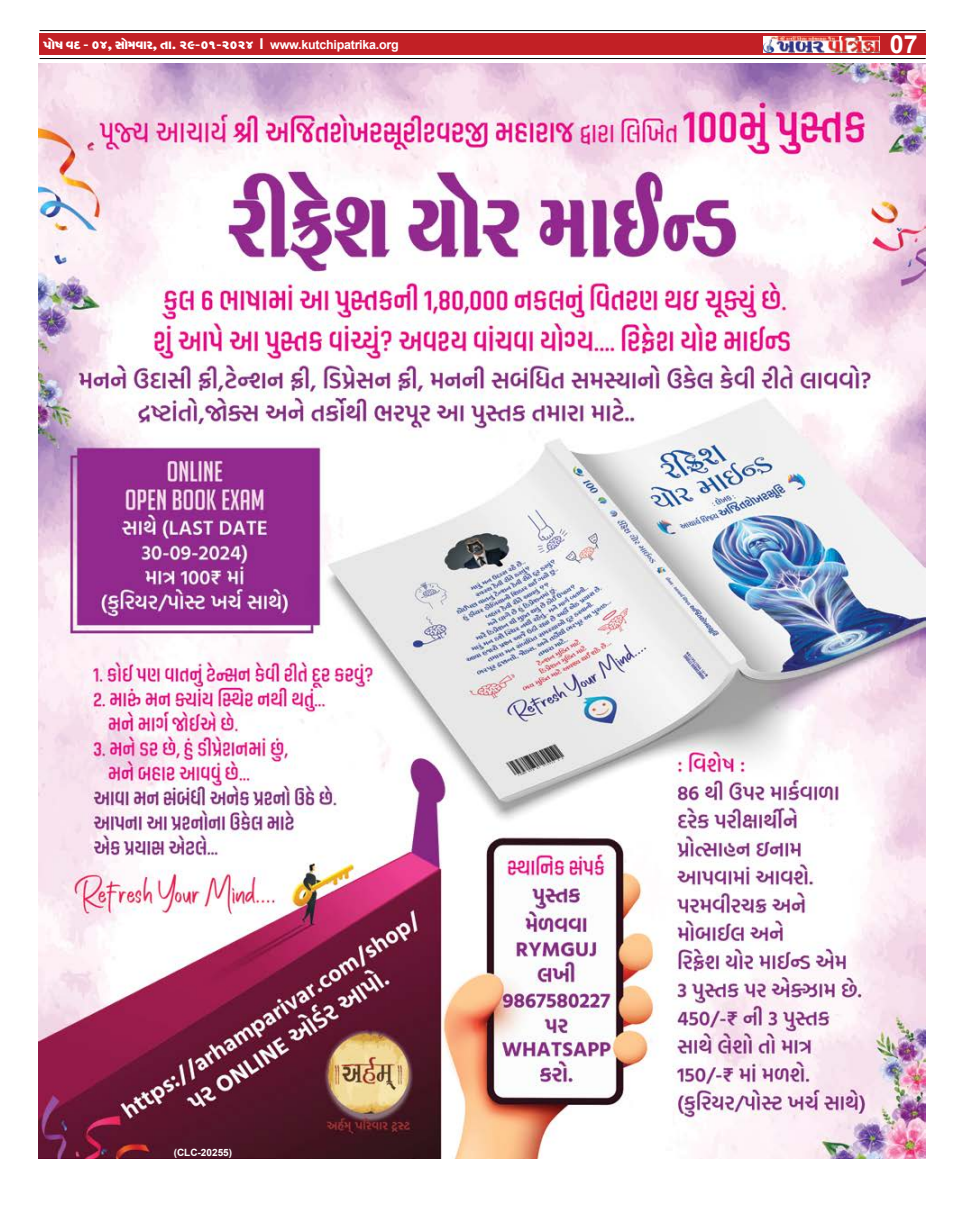
<style>
.page{position:relative;width:964px;height:1205px;background:#fff}
.page>*{position:absolute;margin:0;border:0;box-sizing:border-box;transform-origin:0 0}
.t1{font:700 25px "Arial";color:#fff}
.t2{font:15px "SHREE GUJ7";letter-spacing:-.02em;color:#fff}
.t3{font:700 10px "Arial";color:#fff}
.s1{font-family:"Arial";font-weight:700}
.s2{font-family:"Arial";font-weight:700;font-size:12.5px}
</style>
<div class="page">
<hr style="left:40px;top:58px;width:885px;height:1px;background:#000">
<div style="left:40px;top:34px;width:886px;height:21px;background:#c22025"></div>
<hr style="left:40px;top:30px;width:885px;height:1px;background:#000">
<img style="left:763px;top:36px;width:116px;height:17px">
<img style="left:39px;top:64px;width:886px;height:1095px">
<p class="t2" style="left:43px;top:38px;width:357px">‘p¡j hv$ - 04, kp¡dhpf, sp. 29-01-2024 <span class="s1">I</span> <span class="s2">www.kutchipatrika.org</span></p>
<h1 class="t1" style="left:890px;top:26px;width:29px">07</h1>
<p class="t3" style="left:174px;top:1145px;width:60px">(CLC-20255)</p>
</div>
